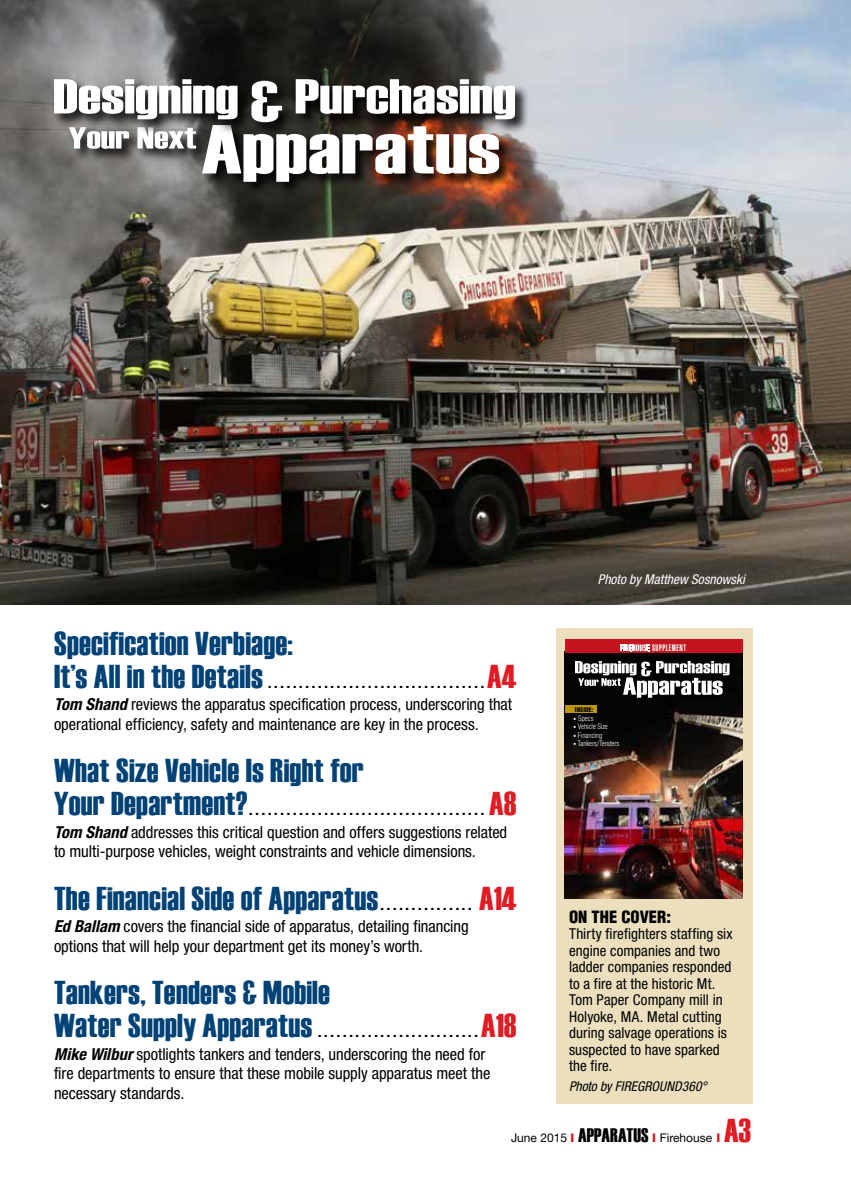
<style>
.page{position:relative;width:851px;height:1188px;background:#fff}
.page>*{position:absolute;margin:0;border:0;box-sizing:border-box;transform-origin:0 0}
.t1{font:33px "Haettenschweiler";letter-spacing:.01em;color:#004276}
.t2{font:33px "Haettenschweiler";color:#e11b24}
.t3{font:22.5px "Helvetica";color:#000}
.t4{font:condensed 16.5px/19.5px "Helvetica Neue LT Std";letter-spacing:-.005em;color:#000}
.t5{font:900 condensed 16.5px "Helvetica LT Std";color:#000}
.t6{font:condensed 15px/16.5px "Helvetica Neue LT Std";letter-spacing:.005em;color:#000}
.t7{font:italic condensed 13.5px "Helvetica Neue LT Std";color:#fff}
.t8{font:italic condensed 13.5px "Helvetica Neue LT Std";letter-spacing:.01em;color:#000}
.t9{font:12px "Helvetica Neue LT Std";color:#000}
.t10{font:9.3px "Helvetica LT Std Ultra Comp";letter-spacing:.065em;color:#fff;scale:.93 1}
.t11{font:300 condensed 7.2px "Helvetica LT Std";letter-spacing:-.005em;color:#fff}
.t12{font:900 condensed 6.3px "Helvetica LT Std";letter-spacing:-.005em;color:#000}
.s1{font-family:"Haettenschweiler";font-size:33px;color:#004276}
.s2{font-family:"Haettenschweiler";font-size:33px;color:#e11b24}
.s3{font-weight:700;font-style:italic}
.s4{font-family:"Helvetica";font-size:22.5px;color:#000}
.s5{color:#e11b24}
.s6{font-size:5.55px}
.s7{font-weight:900;color:#e11b24}
.s8{font-family:"Haettenschweiler";font-size:19.5px}
</style>
<div class="page">
<div style="left:556px;top:628px;width:196px;height:475px;background:#ebdfbe"></div>
<img style="left:0;top:0;width:850px;height:605px">
<img style="left:565px;top:653px;width:177px;height:246px">
<div style="left:565px;top:706px;width:31px;height:7px;background:#bb9705"></div>
<div style="left:565px;top:639px;width:177px;height:14px;background:#c4151e"></div>
<svg style="left:620px;top:644px;width:29px;height:7px"></svg>
<div style="left:578px;top:677px;width:147px;height:24px;background:#000"></div>
<div style="left:574px;top:661px;width:158px;height:19px;background:#000;opacity:.9"></div>
<svg style="left:575px;top:661px;width:154px;height:37px"></svg>
<div style="left:68px;top:124px;width:446px;height:72px;background:#000;opacity:.9"></div>
<div style="left:52px;top:78px;width:478px;height:59px;background:#000;opacity:.9"></div>
<svg style="left:54px;top:79px;width:461px;height:103px"></svg>
<p class="t1" style="left:54px;top:625px;width:240px">Specification Verbiage:</p>
<p class="t3" style="left:54px;top:663px;width:464px"><span class="s1">It’s All in the Details</span> ...................................<span class="s2">A4</span></p>
<p class="t4" style="left:54px;top:695px;width:459px"><span class="s3">Tom Shand</span> reviews the apparatus specification process, underscoring that operational efficiency, safety and maintenance are key in the process.</p>
<p class="t1" style="left:54px;top:752px;width:311px">What Size Vehicle Is Right for</p>
<p class="t3" style="left:54px;top:790px;width:464px"><span class="s1">Your Department?</span>...................................... <span class="s2">A8</span></p>
<p class="t4" style="left:54px;top:822px;width:454px"><span class="s3">Tom Shand</span> addresses this critical question and offers suggestions related to multi-purpose vehicles, weight constraints and vehicle dimensions.</p>
<p class="t1" style="left:54px;top:880px;width:464px">The Financial Side of Apparatus<span class="s4">...............</span> <span class="s5">A14</span></p>
<p class="t4" style="left:54px;top:917px;width:416px"><span class="s3">Ed Ballam</span> covers the financial side of apparatus, detailing financing options that will help your department get its money’s worth.</p>
<p class="t1" style="left:54px;top:974px;width:277px">Tankers, Tenders &amp; Mobile</p>
<p class="t3" style="left:54px;top:1012px;width:464px"><span class="s1">Water Supply Apparatus</span> ..........................<span class="s2">A18</span></p>
<p class="t4" style="left:54px;top:1044px;width:438px"><span class="s3">Mike Wilbur</span> spotlights tankers and tenders, underscoring the need for fire departments to ensure that these mobile supply apparatus meet the necessary standards.</p>
<p class="t7" style="left:598px;top:571px;width:148px">Photo by Matthew Sosnowski</p>
<p class="t12" style="left:575px;top:706px;width:20px">INSIDE:</p>
<p class="t11" style="left:573px;top:714px;width:22px"><span class="s6">•</span> Specs</p>
<p class="t11" style="left:573px;top:722px;width:36px"><span class="s6">•</span> Vehicle Size</p>
<p class="t11" style="left:573px;top:731px;width:31px"><span class="s6">•</span> Financing</p>
<p class="t11" style="left:573px;top:739px;width:48px"><span class="s6">•</span> Tankers/Tenders</p>
<p class="t10" style="left:652px;top:643px;width:38px">SUPPLEMENT</p>
<p class="t5" style="left:569px;top:906px;width:103px">ON THE COVER:</p>
<p class="t6" style="left:569px;top:925px;width:165px">Thirty firefighters staffing six engine companies and two ladder companies responded to a fire at the historic Mt.<br>Tom Paper Company mill in<br>Holyoke, MA. Metal cutting during salvage operations is suspected to have sparked the fire.</p>
<p class="t8" style="left:569px;top:1078px;width:139px">Photo by FIREGROUND360°</p>
<p class="t9" style="left:511px;top:1131px;width:210px">June 2015 <span class="s7">l</span> <span class="s8">Apparatus</span> <span class="s7">l</span> Firehouse <span class="s7">l</span></p>
<p class="t2" style="left:724px;top:1112px;width:28px">A3</p>
</div>
